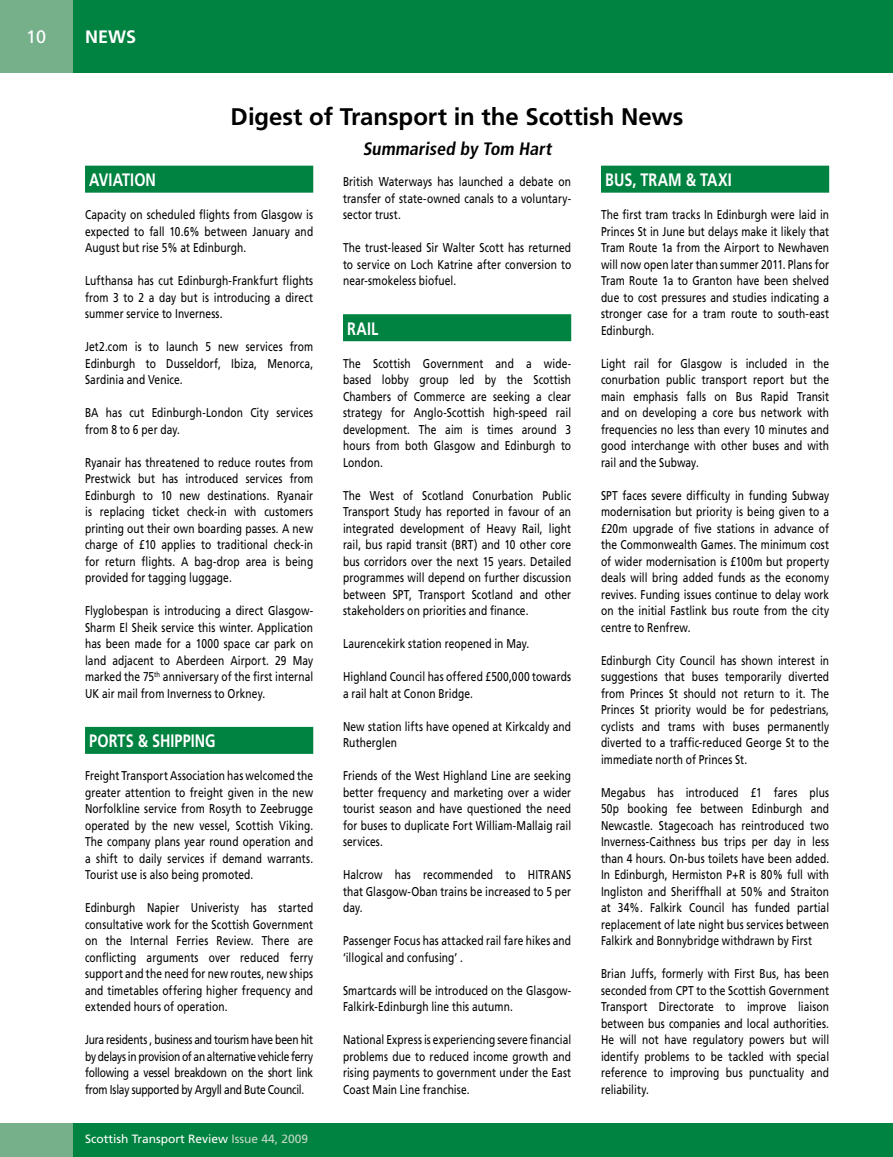
<style>
.page{position:relative;width:893px;height:1157px;background:#fff}
.page>*{position:absolute;margin:0;border:0;box-sizing:border-box;transform-origin:0 0}
.t1{font:700 24px "Frutiger";letter-spacing:-.005em;color:#000}
.t2{font:700 18px "Frutiger";letter-spacing:.005em;color:#fff;scale:.8 1}
.t3{font:700 condensed 18px "Frutiger";color:#000}
.t4{font:700 18px "Frutiger";letter-spacing:.005em;color:#fff}
.t5{font:18px "Frutiger";color:#fff}
.t6{font:12.75px/16.5px "Frutiger";letter-spacing:.01em;color:#000;text-align:justify;scale:.8 1}
.t7{font:12px "Frutiger";color:#fff}
.s1{color:#c2d9c8}
</style>
<div class="page">
<div style="left:0;top:1123px;width:893px;height:34px;background:#008240"></div>
<div style="left:0;top:1123px;width:72px;height:34px;background:#75b08a"></div>
<div style="left:0;top:0;width:893px;height:72px;background:#008240"></div>
<div style="left:0;top:0;width:72px;height:72px;background:#75b08a"></div>
<div style="left:85px;top:166px;width:228px;height:27px;background:#008240"></div>
<div style="left:85px;top:727px;width:228px;height:27px;background:#008240"></div>
<div style="left:343px;top:314px;width:228px;height:27px;background:#008240"></div>
<div style="left:601px;top:166px;width:228px;height:27px;background:#008240"></div>
<h2 class="t5" style="left:26px;top:26px;width:22px">10</h2>
<h2 class="t4" style="left:85px;top:26px;width:53px">NEWS</h2>
<h1 class="t1" style="left:231px;top:103px;width:454px">Digest of Transport in the Scottish News</h1>
<h2 class="t3" style="left:363px;top:138px;width:193px">Summarised by Tom Hart</h2>
<h2 class="t2" style="left:89px;top:169px;width:12px">AVIA</h2>
<h2 class="t2" style="left:122px;top:169px;width:44px">TION</h2>
<p class="t6" style="left:85px;top:206px;width:287px">Capacity on scheduled flights from Glasgow is expected to fall 10.6% between January and August but rise 5% at Edinburgh.</p>
<p class="t6" style="left:85px;top:272px;width:287px">Lufthansa has cut Edinburgh-Frankfurt flights from 3 to 2 a day but is introducing a direct summer service to Inverness.</p>
<p class="t6" style="left:85px;top:338px;width:287px">Jet2.com is to launch 5 new services from Edinburgh to Dusseldorf, Ibiza, Menorca, Sardinia and Venice.</p>
<p class="t6" style="left:85px;top:404px;width:287px">BA has cut Edinburgh-London City services from 8 to 6 per day.</p>
<p class="t6" style="left:85px;top:454px;width:287px">Ryanair has threatened to reduce routes from Prestwick but has introduced services from Edinburgh to 10 new destinations. Ryanair is replacing ticket check-in with customers printing out their own boarding passes. A new charge of £10 applies to traditional check-in for return flights. A bag-drop area is being provided for tagging luggage.</p>
<p class="t6" style="left:85px;top:602px;width:287px">Flyglobespan is introducing a direct Glasgow-Sharm El Sheik service this winter. Application has been made for a 1000 space car park on land adjacent to Aberdeen Airport. 29 May marked the 75<sup>th</sup> anniversary of the first internal UK air mail from Inverness to Orkney.</p>
<h2 class="t2" style="left:89px;top:730px;width:98px">PORTS &amp; SHIPPI</h2>
<h2 class="t2" style="left:195px;top:730px;width:28px">NG</h2>
<p class="t6" style="left:85px;top:767px;width:287px">Freight Transport Association has welcomed the greater attention to freight given in the new Norfolkline service from Rosyth to Zeebrugge operated by the new vessel, Scottish Viking.<br>The company plans year round operation and a shift to daily services if demand warrants.<br>Tourist use is also being promoted.</p>
<p class="t6" style="left:85px;top:899px;width:287px">Edinburgh Napier Univeristy has started consultative work for the Scottish Government on the Internal Ferries Review. There are conflicting arguments over reduced ferry support and the need for new routes, new ships and timetables offering higher frequency and extended hours of operation.</p>
<p class="t6" style="left:85px;top:1031px;width:287px">Jura residents , business and tourism have been hit by delays in provision of an alternative vehicle ferry following a vessel breakdown on the short link from Islay supported by Argyll and Bute Council.</p>
<p class="t7" style="left:85px;top:1131px;width:225px">Scottish Transport Review <span class="s1">Issue 44, 2009</span></p>
<p class="t6" style="left:343px;top:173px;width:287px">British Waterways has launched a debate on transfer of state-owned canals to a voluntary&shy;sector trust.</p>
<p class="t6" style="left:343px;top:239px;width:287px">The trust-leased Sir Walter Scott has returned to service on Loch Katrine after conversion to near-smokeless biofuel.</p>
<h2 class="t2" style="left:347px;top:318px;width:22px">RAIL</h2>
<p class="t6" style="left:343px;top:355px;width:287px">The Scottish Government and a wide&shy;based lobby group led by the Scottish Chambers of Commerce are seeking a clear strategy for Anglo-Scottish high-speed rail development. The aim is times around 3 hours from both Glasgow and Edinburgh to London.</p>
<p class="t6" style="left:343px;top:487px;width:287px">The West of Scotland Conurbation Public Transport Study has reported in favour of an integrated development of Heavy Rail, light rail, bus rapid transit (BRT) and 10 other core bus corridors over the next 15 years. Detailed programmes will depend on further discussion between SPT, Transport Scotland and other stakeholders on priorities and finance.</p>
<p class="t6" style="left:343px;top:635px;width:235px">Laurencekirk station reopened in May.</p>
<p class="t6" style="left:343px;top:668px;width:287px">Highland Council has offered £500,000 towards a rail halt at Conon Bridge.</p>
<p class="t6" style="left:343px;top:718px;width:287px">New station lifts have opened at Kirkcaldy and<br>Rutherglen</p>
<p class="t6" style="left:343px;top:767px;width:287px">Friends of the West Highland Line are seeking better frequency and marketing over a wider tourist season and have questioned the need for buses to duplicate Fort William-Mallaig rail services.</p>
<p class="t6" style="left:343px;top:866px;width:287px">Halcrow has recommended to HITRANS that Glasgow-Oban trains be increased to 5 per day.</p>
<p class="t6" style="left:343px;top:932px;width:287px">Passenger Focus has attacked rail fare hikes and ‘illogical and confusing’ .</p>
<p class="t6" style="left:343px;top:982px;width:287px">Smartcards will be introduced on the Glasgow-<br>Falkirk-Edinburgh line this autumn.</p>
<p class="t6" style="left:343px;top:1031px;width:287px">National Express is experiencing severe financial problems due to reduced income growth and rising payments to government under the East Coast Main Line franchise.</p>
<h2 class="t2" style="left:605px;top:169px;width:160px">BUS, TRAM &amp; TAXI</h2>
<p class="t6" style="left:601px;top:206px;width:287px">The first tram tracks In Edinburgh were laid in Princes St in June but delays make it likely that Tram Route 1a from the Airport to Newhaven will now open later than summer 2011. Plans for Tram Route 1a to Granton have been shelved due to cost pressures and studies indicating a stronger case for a tram route to south-east Edinburgh.</p>
<p class="t6" style="left:601px;top:355px;width:287px">Light rail for Glasgow is included in the conurbation public transport report but the main emphasis falls on Bus Rapid Transit and on developing a core bus network with frequencies no less than every 10 minutes and good interchange with other buses and with rail and the Subway.</p>
<p class="t6" style="left:601px;top:487px;width:287px">SPT faces severe difficulty in funding Subway modernisation but priority is being given to a £20m upgrade of five stations in advance of the Commonwealth Games. The minimum cost of wider modernisation is £100m but property deals will bring added funds as the economy revives. Funding issues continue to delay work on the initial Fastlink bus route from the city centre to Renfrew.</p>
<p class="t6" style="left:601px;top:652px;width:287px">Edinburgh City Council has shown interest in suggestions that buses temporarily diverted from Princes St should not return to it. The Princes St priority would be for pedestrians, cyclists and trams with buses permanently diverted to a traffic-reduced George St to the immediate north of Princes St.</p>
<p class="t6" style="left:601px;top:784px;width:287px">Megabus has introduced £1 fares plus 50p booking fee between Edinburgh and Newcastle. Stagecoach has reintroduced two Inverness-Caithness bus trips per day in less than 4 hours. On-bus toilets have been added.<br>In Edinburgh, Hermiston P+R is 80% full with Ingliston and Sheriffhall at 50% and Straiton at 34%. Falkirk Council has funded partial replacement of late night bus services between Falkirk and Bonnybridge withdrawn by First</p>
<p class="t6" style="left:601px;top:965px;width:287px">Brian Juffs, formerly with First Bus, has been seconded from CPT to the Scottish Government Transport Directorate to improve liaison between bus companies and local authorities.<br>He will not have regulatory powers but will identify problems to be tackled with special reference to improving bus punctuality and reliability.</p>
</div>
